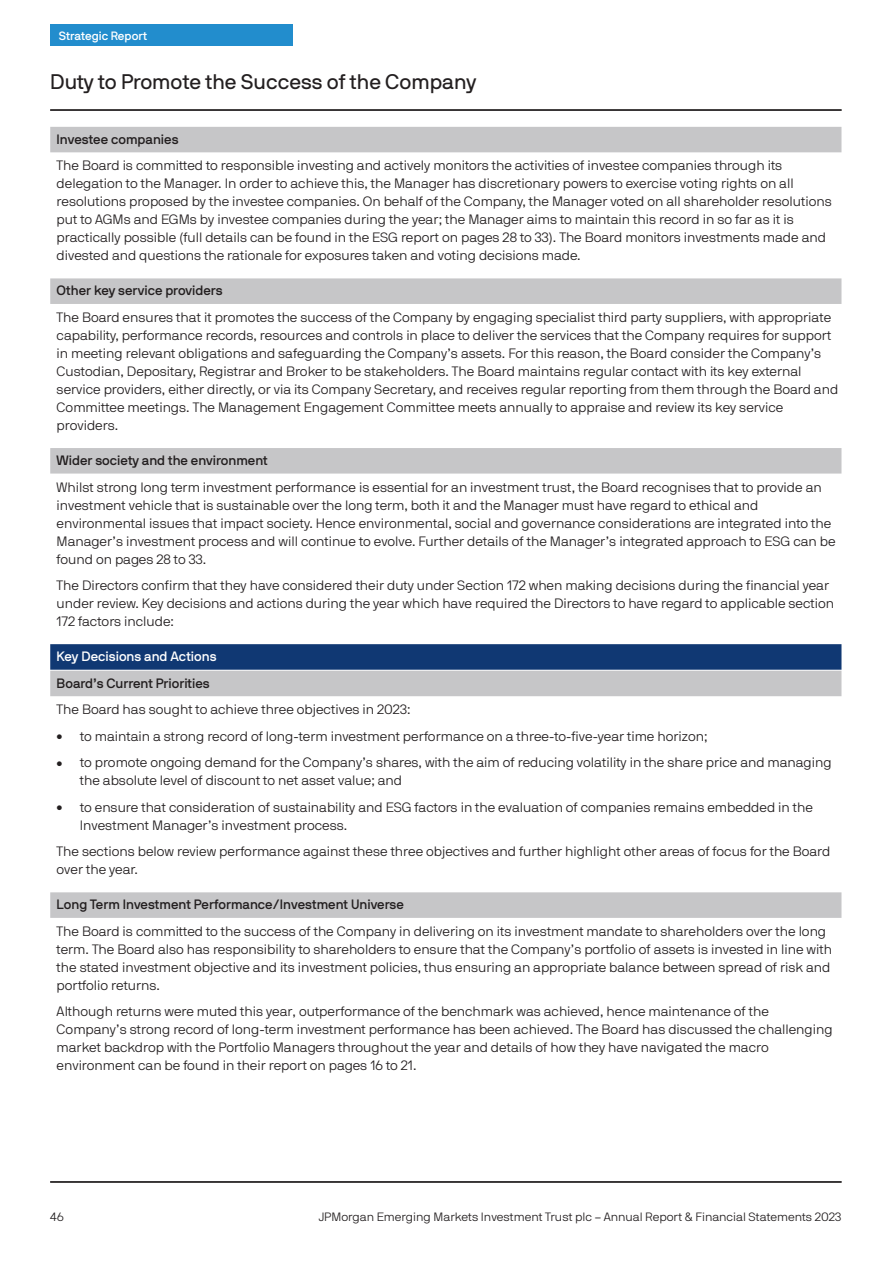
<style>
.page{position:relative;width:893px;height:1263px;background:#fff}
.page>*{position:absolute;margin:0;border:0;box-sizing:border-box;transform-origin:0 0}
.t1{font:21px "JPMAM Pro Reg";color:#231f20}
.t2{font:13.5px/18px "JPMAM Pro Lig";color:#231f20}
.t3{font:13.5px "JPMAM Pro Med";color:#231f20}
.t4{font:13.5px "JPMAM Pro Med";color:#fff}
.t5{font:12px "JPMAM Pro Lig";color:#231f20}
.t6{font:12px "JPMAM Pro Med";color:#fff}
.s1{font-size:9px}
</style>
<div class="page">
<div style="left:50px;top:25px;width:243px;height:21px;background:#228dcd"></div>
<hr style="left:50px;top:1181px;width:791px;height:1px;background:#231f20">
<hr style="left:50px;top:110px;width:791px;height:1px;background:#231f20">
<div style="left:50px;top:127px;width:791px;height:25px;background:#c6c6c8"></div>
<div style="left:50px;top:278px;width:791px;height:26px;background:#c6c6c8"></div>
<div style="left:50px;top:448px;width:791px;height:25px;background:#c6c6c8"></div>
<div style="left:50px;top:644px;width:791px;height:25px;background:#103873"></div>
<div style="left:50px;top:670px;width:791px;height:26px;background:#c6c6c8"></div>
<div style="left:50px;top:892px;width:791px;height:25px;background:#c6c6c8"></div>
<p class="t6" style="left:59px;top:31px;width:90px">Strategic Report</p>
<h1 class="t1" style="left:50px;top:74px;width:428px">Duty to Promote the Success of the Company</h1>
<p class="t3" style="left:57px;top:134px;width:123px">Investee companies</p>
<p class="t2" style="left:57px;top:158px;width:776px">The Board is committed to responsible investing and actively monitors the activities of investee companies through its delegation to the Manager. In order to achieve this, the Manager has discretionary powers to exercise voting rights on all resolutions proposed by the investee companies. On behalf of the Company, the Manager voted on all shareholder resolutions put to AGMs and EGMs by investee companies during the year; the Manager aims to maintain this record in so far as it is practically possible (full details can be found in the ESG report on pages 28 to 33). The Board monitors investments made and divested and questions the rationale for exposures taken and voting decisions made.</p>
<p class="t3" style="left:57px;top:286px;width:167px">Other key service providers</p>
<p class="t2" style="left:57px;top:309px;width:783px">The Board ensures that it promotes the success of the Company by engaging specialist third party suppliers, with appropriate capability, performance records, resources and controls in place to deliver the services that the Company requires for support in meeting relevant obligations and safeguarding the Company’s assets. For this reason, the Board consider the Company’s Custodian, Depositary, Registrar and Broker to be stakeholders. The Board maintains regular contact with its key external service providers, either directly, or via its Company Secretary, and receives regular reporting from them through the Board and Committee meetings. The Management Engagement Committee meets annually to appraise and review its key service providers.</p>
<p class="t3" style="left:57px;top:455px;width:213px">Wider society and the environment</p>
<p class="t2" style="left:57px;top:479px;width:780px">Whilst strong long term investment performance is essential for an investment trust, the Board recognises that to provide an investment vehicle that is sustainable over the long term, both it and the Manager must have regard to ethical and environmental issues that impact society. Hence environmental, social and governance considerations are integrated into the Manager’s investment process and will continue to evolve. Further details of the Manager’s integrated approach to ESG can be found on pages 28 to 33.</p>
<p class="t2" style="left:57px;top:577px;width:779px">The Directors confirm that they have considered their duty under Section 172 when making decisions during the financial year under review. Key decisions and actions during the year which have required the Directors to have regard to applicable section<br>172 factors include:</p>
<p class="t4" style="left:57px;top:651px;width:161px">Key Decisions and Actions</p>
<p class="t3" style="left:57px;top:678px;width:155px">Board’s Current Priorities</p>
<p class="t2" style="left:57px;top:701px;width:355px">The Board has sought to achieve three objectives in 2023:</p>
<p class="t2" style="left:57px;top:728px;width:652px"><span class="s1">•</span> to maintain a strong record of long-term investment performance on a three-to-five-year time horizon;</p>
<p class="t2" style="left:80px;top:754px;width:753px;text-indent:-23px"><span class="s1">•</span> to promote ongoing demand for the Company’s shares, with the aim of reducing volatility in the share price and managing the absolute level of discount to net asset value; and</p>
<p class="t2" style="left:80px;top:799px;width:734px;text-indent:-23px"><span class="s1">•</span> to ensure that consideration of sustainability and ESG factors in the evaluation of companies remains embedded in the<br>Investment Manager’s investment process.</p>
<p class="t2" style="left:57px;top:843px;width:775px">The sections below review performance against these three objectives and further highlight other areas of focus for the Board over the year.</p>
<p class="t3" style="left:57px;top:899px;width:349px">Long Term Investment Performance/Investment Universe</p>
<p class="t2" style="left:57px;top:923px;width:777px">The Board is committed to the success of the Company in delivering on its investment mandate to shareholders over the long term. The Board also has responsibility to shareholders to ensure that the Company’s portfolio of assets is invested in line with the stated investment objective and its investment policies, thus ensuring an appropriate balance between spread of risk and portfolio returns.</p>
<p class="t2" style="left:57px;top:1003px;width:777px">Although returns were muted this year, outperformance of the benchmark was achieved, hence maintenance of the Company’s strong record of long-term investment performance has been achieved. The Board has discussed the challenging market backdrop with the Portfolio Managers throughout the year and details of how they have navigated the macro environment can be found in their report on pages 16 to 21.</p>
<p class="t5" style="left:50px;top:1212px;width:15px">46</p>
<p class="t5" style="left:319px;top:1212px;width:524px">JPMorgan Emerging Markets Investment Trust plc – Annual Report &amp; Financial Statements 2023</p>
</div>
